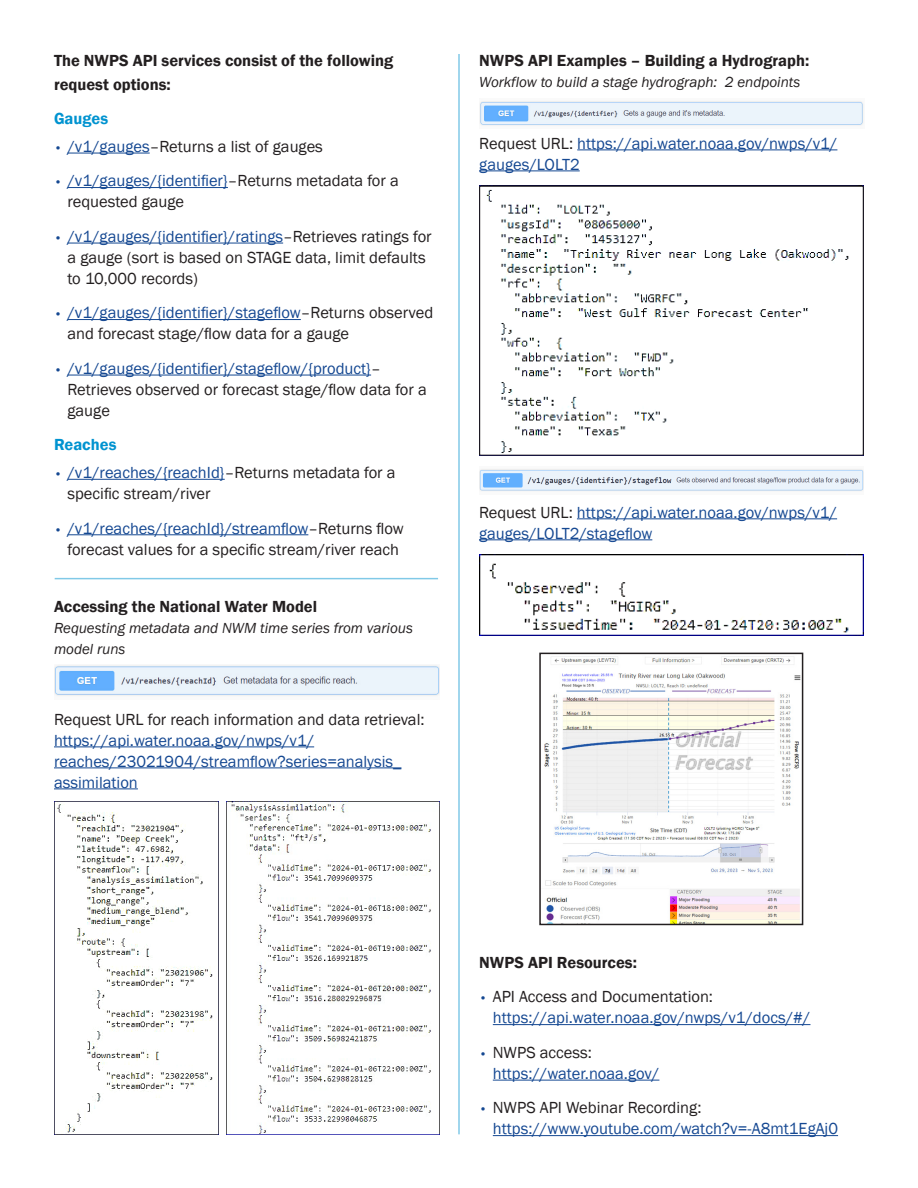
<style>
.page{position:relative;width:918px;height:1188px;background:#fff}
.page>*{position:absolute;margin:0;border:0;box-sizing:border-box;transform-origin:0 0}
.t1{font:16.5px/21px "Franklin Gothic";color:#231f20}
.t2{font:16.5px/21px "Franklin Gothic";color:#154892}
.List_Header{font:600 16.5px/24px "Franklin Gothic";color:#231f20}
.List_Subheadings{font:600 16.5px "Franklin Gothic";color:#0093d0}
.List_Header-2{font:italic 15px/21px "Franklin Gothic";color:#231f20}
.s1{font-size:12px;color:#154892}
.s2{color:#154892}
.s3{color:#231f20}
.s4{font-size:12px}
</style>
<div class="page">
<hr style="left:458px;top:54px;width:2px;height:1080px;background:#0093d0">
<hr style="left:55px;top:578px;width:383px;height:1px;background:#0093d0">
<hr style="left:68px;top:153px;width:82px;height:1px;background:#154892">
<hr style="left:68px;top:187px;width:160px;height:1px;background:#154892">
<hr style="left:68px;top:243px;width:215px;height:1px;background:#154892">
<hr style="left:68px;top:319px;width:233px;height:1px;background:#154892">
<hr style="left:68px;top:375px;width:303px;height:1px;background:#154892">
<hr style="left:68px;top:479px;width:157px;height:1px;background:#154892">
<hr style="left:68px;top:534px;width:240px;height:1px;background:#154892">
<hr style="left:577px;top:149px;width:260px;height:1px;background:#154892">
<hr style="left:479px;top:170px;width:101px;height:1px;background:#154892">
<hr style="left:577px;top:518px;width:260px;height:1px;background:#154892">
<hr style="left:479px;top:539px;width:173px;height:1px;background:#154892">
<hr style="left:54px;top:746px;width:260px;height:1px;background:#154892">
<hr style="left:54px;top:767px;width:347px;height:1px;background:#154892">
<hr style="left:54px;top:788px;width:84px;height:1px;background:#154892">
<hr style="left:493px;top:1024px;width:317px;height:1px;background:#154892">
<hr style="left:493px;top:1080px;width:166px;height:1px;background:#154892">
<hr style="left:493px;top:1135px;width:345px;height:1px;background:#154892">
<img style="left:480px;top:101px;width:384px;height:25px">
<img style="left:479px;top:469px;width:385px;height:22px">
<img style="left:54px;top:665px;width:385px;height:31px">
<img style="left:486px;top:189px;width:363px;height:265px">
<div style="left:479px;top:186px;width:385px;height:270px;border:1px solid #231f20"></div>
<img style="left:479px;top:555px;width:385px;height:81px">
<img style="left:54px;top:802px;width:163px;height:332px">
<img style="left:231px;top:802px;width:200px;height:332px">
<svg style="left:539px;top:652px;width:265px;height:274px"></svg>
<p class="List_Header" style="left:54px;top:48px;width:341px">The NWPS API services consist of the following request options:</p>
<p class="List_Subheadings" style="left:54px;top:108px;width:56px">Gauges</p>
<p class="t1" style="left:54px;top:136px;width:270px"><span class="s1">•</span> <span class="s2">/v1/gauges</span>–Returns a list of gauges</p>
<p class="t1" style="left:68px;top:171px;width:333px;text-indent:-14px"><span class="s1">•</span> <span class="s2">/v1/gauges/{identifier}</span>–Returns metadata for a requested gauge</p>
<p class="t1" style="left:68px;top:226px;width:366px;text-indent:-14px"><span class="s1">•</span> <span class="s2">/v1/gauges/{identifier}/ratings</span>–Retrieves ratings for a gauge (sort is based on STAGE data, limit defaults to 10,000 records)</p>
<p class="t1" style="left:68px;top:303px;width:367px;text-indent:-14px"><span class="s1">•</span> <span class="s2">/v1/gauges/{identifier}/stageflow</span>–Returns observed and forecast stage/flow data for a gauge</p>
<p class="t1" style="left:68px;top:358px;width:361px;text-indent:-14px"><span class="s1">•</span> <span class="s2">/v1/gauges/{identifier}/stageflow/{product}</span>–<br>Retrieves observed or forecast stage/flow data for a gauge</p>
<p class="List_Subheadings" style="left:54px;top:435px;width:64px">Reaches</p>
<p class="t1" style="left:68px;top:462px;width:330px;text-indent:-14px"><span class="s1">•</span> <span class="s2">/v1/reaches/{reachId}</span>–Returns metadata for a specific stream/river</p>
<p class="t1" style="left:54px;top:518px;width:351px;text-align:center"><span class="s1">•</span> <span class="s2">/v1/reaches/{reachId}/streamflow</span>–Returns flow forecast values for a specific stream/river reach</p>
<p class="List_Header" style="left:54px;top:595px;width:265px">Accessing the National Water Model</p>
<p class="List_Header-2" style="left:54px;top:618px;width:360px">Requesting metadata and NWM time series from various model runs</p>
<p class="t2" style="left:54px;top:709px;width:372px"><span class="s3">Request URL for reach information and data retrieval: </span>https://api.water.noaa.gov/nwps/v1/ reaches/23021904/streamflow?series=analysis_ assimilation</p>
<p class="List_Header" style="left:479px;top:48px;width:331px">NWPS API Examples – Building a Hydrograph:</p>
<p class="List_Header-2" style="left:479px;top:71px;width:323px">Workflow to build a stage hydrograph: 2 endpoints</p>
<p class="t2" style="left:479px;top:133px;width:360px"><span class="s3">Request URL:</span> https://api.water.noaa.gov/nwps/v1/ gauges/LOLT2</p>
<p class="t2" style="left:479px;top:502px;width:360px"><span class="s3">Request URL:</span> https://api.water.noaa.gov/nwps/v1/ gauges/LOLT2/stageflow</p>
<p class="List_Header" style="left:479px;top:951px;width:159px">NWPS API Resources:</p>
<p class="t2" style="left:493px;top:987px;width:319px;text-indent:-14px"><span class="s4">•</span> <span class="s3">API Access and Documentation: </span>https://api.water.noaa.gov/nwps/v1/docs/#/</p>
<p class="t2" style="left:493px;top:1042px;width:168px;text-indent:-14px"><span class="s4">•</span> <span class="s3">NWPS access: </span>https://water.noaa.gov/</p>
<p class="t2" style="left:493px;top:1098px;width:347px;text-indent:-14px"><span class="s4">•</span> <span class="s3">NWPS API Webinar Recording: </span>https://www.youtube.com/watch?v=-A8mt1EgAj0</p>
</div>
